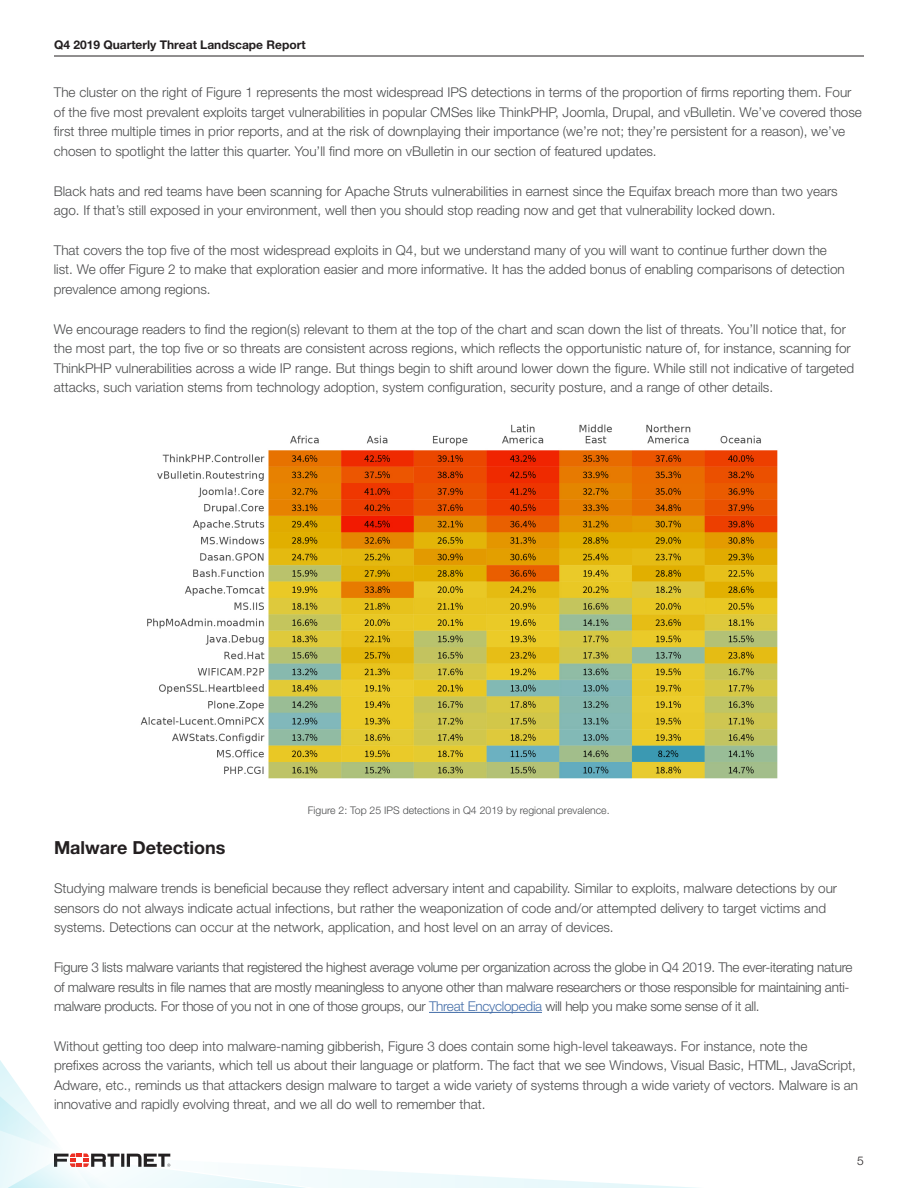
<style>
.page{position:relative;width:918px;height:1188px;background:#fff}
.page>*{position:absolute;margin:0;border:0;box-sizing:border-box;transform-origin:0 0}
.Body_Copy{font:700 18px "Helvetica Neue LT Pro";color:#231f20}
.Body_Copy-2{font:300 13.5px/19.5px "Helvetica Neue LT Pro";color:#4b4c4d}
.Body_Copy-3{font:300 13.5px/19.5px "Helvetica Neue LT Pro";letter-spacing:-.02em;color:#4b4c4d}
.t1{font:700 12px "Helvetica Neue LT Pro";color:#231f20}
.t2{font:300 12px "Helvetica Neue LT Pro";color:#231f20}
.Body_Copy-4{font:300 10.5px "Helvetica Neue LT Pro";color:#4b4c4d}
.s1{color:#436da8}
</style>
<div class="page">
<svg style="left:0;top:1060px;width:697px;height:128px"></svg>
<hr style="left:54px;top:56px;width:810px;height:1px;background:#231f20">
<img style="left:140px;top:424px;width:638px;height:355px">
<hr style="left:429px;top:1012px;width:113px;height:1px;background:#436da8">
<p class="t1" style="left:54px;top:37px;width:253px">Q4 2019 Quarterly Threat Landscape Report</p>
<p class="Body_Copy-2" style="left:54px;top:83px;width:810px">The cluster on the right of Figure 1 represents the most widespread IPS detections in terms of the proportion of firms reporting them. Four of the five most prevalent exploits target vulnerabilities in popular CMSes like ThinkPHP, Joomla, Drupal, and vBulletin. We’ve covered those first three multiple times in prior reports, and at the risk of downplaying their importance (we’re not; they’re persistent for a reason), we’ve chosen to spotlight the latter this quarter. You’ll find more on vBulletin in our section of featured updates.</p>
<p class="Body_Copy-2" style="left:54px;top:181px;width:785px">Black hats and red teams have been scanning for Apache Struts vulnerabilities in earnest since the Equifax breach more than two years ago. If that’s still exposed in your environment, well then you should stop reading now and get that vulnerability locked down.</p>
<p class="Body_Copy-2" style="left:54px;top:240px;width:792px">That covers the top five of the most widespread exploits in Q4, but we understand many of you will want to continue further down the list. We offer Figure 2 to make that exploration easier and more informative. It has the added bonus of enabling comparisons of detection prevalence among regions.</p>
<p class="Body_Copy-2" style="left:54px;top:319px;width:802px">We encourage readers to find the region(s) relevant to them at the top of the chart and scan down the list of threats. You’ll notice that, for the most part, the top five or so threats are consistent across regions, which reflects the opportunistic nature of, for instance, scanning for ThinkPHP vulnerabilities across a wide IP range. But things begin to shift around lower down the figure. While still not indicative of targeted attacks, such variation stems from technology adoption, system configuration, security posture, and a range of other details.</p>
<p class="Body_Copy-4" style="left:308px;top:803px;width:303px">Figure 2: Top 25 IPS detections in Q4 2019 by regional prevalence.</p>
<p class="Body_Copy" style="left:54px;top:836px;width:173px">Malware Detections</p>
<p class="Body_Copy-2" style="left:54px;top:878px;width:785px">Studying malware trends is beneficial because they reflect adversary intent and capability. Similar to exploits, malware detections by our sensors do not always indicate actual infections, but rather the weaponization of code and/or attempted delivery to target victims and systems. Detections can occur at the network, application, and host level on an array of devices.</p>
<p class="Body_Copy-3" style="left:54px;top:957px;width:800px">Figure 3 lists malware variants that registered the highest average volume per organization across the globe in Q4 2019. The ever-iterating nature of malware results in file names that are mostly meaningless to anyone other than malware researchers or those responsible for maintaining anti&shy;malware products. For those of you not in one of those groups, our <span class="s1">Threat Encyclopedia</span> will help you make some sense of it all.</p>
<p class="Body_Copy-2" style="left:54px;top:1036px;width:806px">Without getting too deep into malware-naming gibberish, Figure 3 does contain some high-level takeaways. For instance, note the<br>prefixes across the variants, which tell us about their language or platform. The fact that we see Windows, Visual Basic, HTML, JavaScript, Adware, etc., reminds us that attackers design malware to target a wide variety of systems through a wide variety of vectors. Malware is an innovative and rapidly evolving threat, and we all do well to remember that.</p>
<p class="t2" style="left:857px;top:1154px;width:8px">5</p>
</div>
